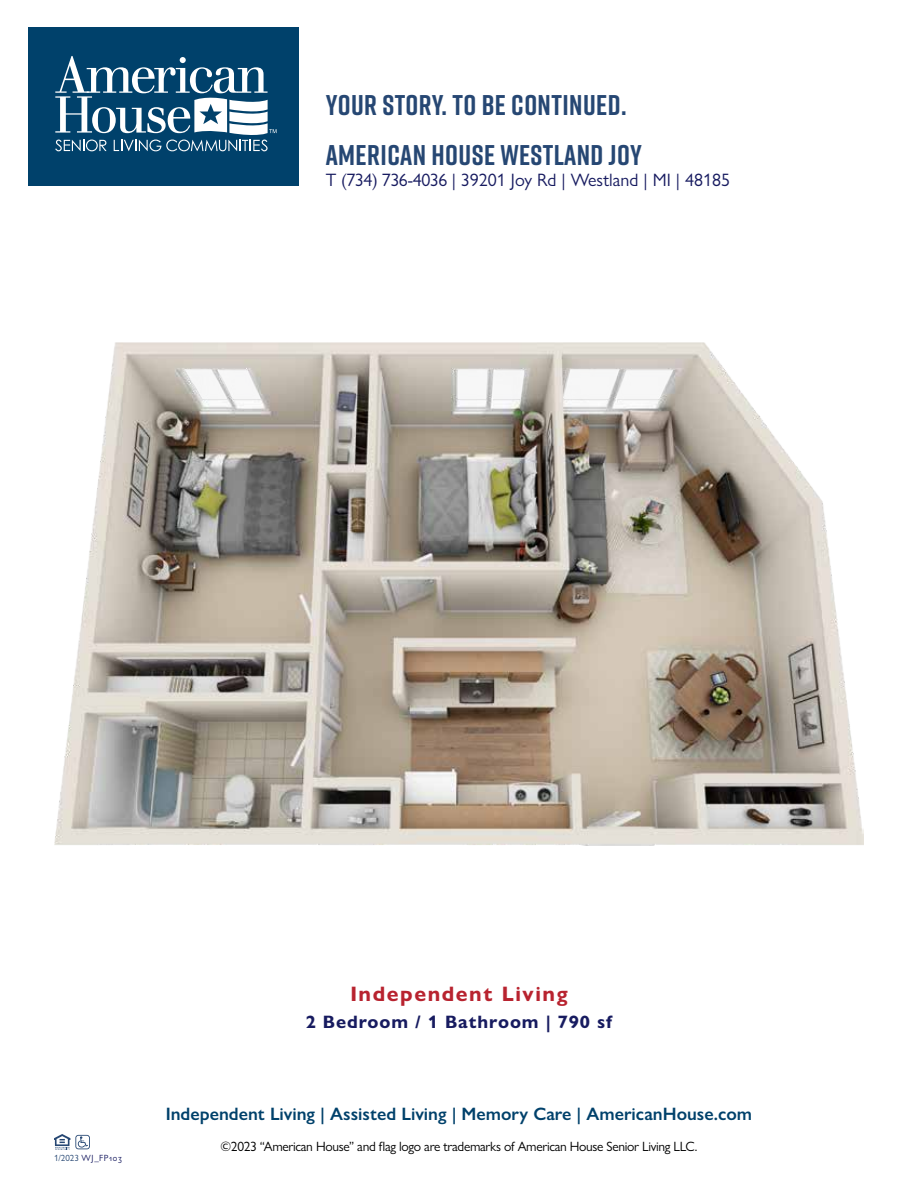
<style>
.page{position:relative;width:918px;height:1188px;background:#fff}
.page>*{position:absolute;margin:0;border:0;box-sizing:border-box;transform-origin:0 0}
.t1{font:700 28.5px "Rift";letter-spacing:.015em;color:#264773}
.t2{font:700 21px "Gill Sans Nova";letter-spacing:.075em;color:#b8232f}
.t3{font:600 18px "Gill Sans Nova";color:#00416b}
.t4{font:18px "Gill Sans Nova";color:#171b60}
.t5{font:700 18px "Gill Sans Nova";letter-spacing:.05em;color:#171b60}
.t6{font:13.5px "Gill Sans Nova";letter-spacing:-.025em;color:#000}
.t7{font:9px "Gill Sans Nova";letter-spacing:.04em;color:#171b60}
.s1{color:#264773}
</style>
<div class="page">
<svg style="left:54px;top:1134px;width:36px;height:16px"></svg>
<div style="left:28px;top:27px;width:271px;height:159px;background:#00416b"></div>
<svg style="left:55px;top:56px;width:222px;height:95px"></svg>
<img style="left:54px;top:343px;width:810px;height:502px">
<h1 class="t1" style="left:326px;top:85px;width:302px">YOUR STORY. TO BE CONTINUED.</h1>
<h1 class="t1" style="left:326px;top:134px;width:318px">AMERICAN HOUSE WESTLAND JOY</h1>
<h3 class="t4" style="left:326px;top:169px;width:406px">T (734) 736-4036 | 39201 Joy Rd | Westland | MI | 48185</h3>
<p class="t7" style="left:54px;top:1153px;width:70px"><span class="s1">1/2023</span> WJ_FP103</p>
<h2 class="t2" style="left:350px;top:981px;width:219px">Independent Living</h2>
<h3 class="t5" style="left:306px;top:1011px;width:308px">2 Bedroom / 1 Bathroom | 790 sf</h3>
<h3 class="t3" style="left:166px;top:1103px;width:588px">Independent Living | Assisted Living | Memory Care | AmericanHouse.com</h3>
<p class="t6" style="left:221px;top:1138px;width:478px">©2023 “American House” and flag logo are trademarks of American House Senior Living LLC.</p>
</div>
